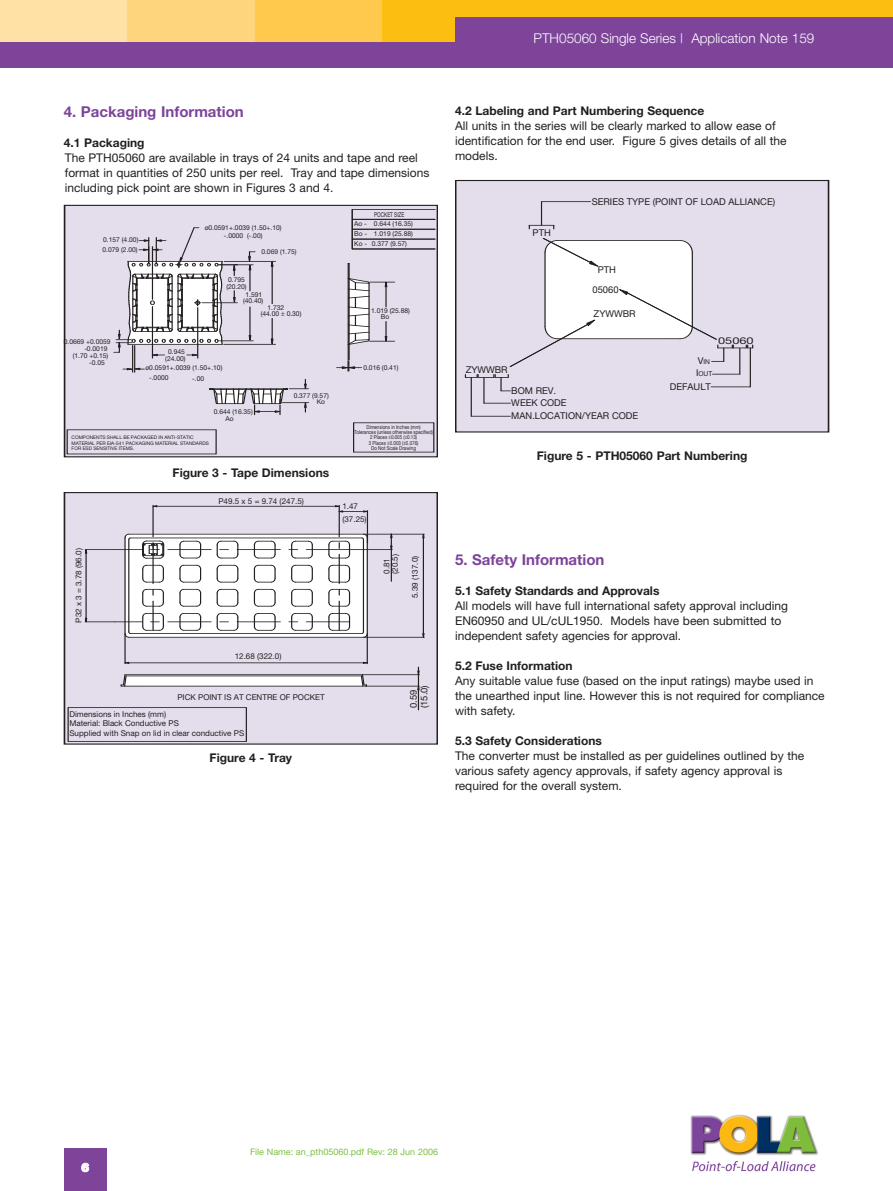
<style>
.page{position:relative;width:893px;height:1191px;background:#fff}
.page>*{position:absolute;margin:0;border:0;box-sizing:border-box;transform-origin:0 0}
.t1{font:700 15px "Helvetica Neue";color:#7d449a}
.t2{font:300 13.5px "Helvetica Neue";color:#fff}
.t3{font:12px/15px "Helvetica Neue";color:#231f20}
.t4{font:700 12px "Helvetica Neue";color:#231f20}
.t5{font:900 12px "Helvetica Neue";color:#fff}
.t6{font:9.45px/10.8px "Helvetica Neue";color:#231f20}
.t7{font:9.45px "Helvetica Neue";color:#231f20;scale:1.36 1}
.t8{font:9px "Helvetica Neue";color:#7bc142}
.t9{font:8.1px/9.4px "Helvetica Neue";color:#231f20}
.t10{font:6.75px/6.6px "Helvetica Neue";color:#231f20}
.t11{font:6.6px "Helvetica Neue";color:#231f20;scale:.71 1}
.t12{font:5.4px/5.4px "Helvetica Neue";color:#231f20;text-align:center;scale:.83 1}
.t13{font:4.8px "Helvetica Neue";color:#231f20}
.s1{font-size:9.45px}
</style>
<div class="page">
<div style="left:65px;top:205px;width:372px;height:252px;background:#e4ddec"></div>
<div style="left:64px;top:205px;width:374px;height:252px;border:1px solid #231f20"></div>
<hr style="left:352px;top:209px;width:83px;height:1px;background:#231f20">
<hr style="left:352px;top:209px;width:1px;height:40px;background:#231f20">
<hr style="left:352px;top:219px;width:83px;height:1px;background:#231f20">
<hr style="left:352px;top:229px;width:83px;height:1px;background:#231f20">
<hr style="left:352px;top:239px;width:83px;height:1px;background:#231f20">
<hr style="left:352px;top:249px;width:83px;height:1px;background:#231f20">
<svg style="left:209px;top:379px;width:100px;height:36px"></svg>
<svg style="left:337px;top:263px;width:58px;height:108px"></svg>
<hr style="left:224px;top:261px;width:51px;height:1px;background:#231f20">
<hr style="left:224px;top:344px;width:51px;height:1px;background:#231f20">
<hr style="left:272px;top:266px;width:1px;height:38px;background:#231f20">
<svg style="left:270px;top:261px;width:4px;height:6px"></svg>
<svg style="left:270px;top:318px;width:4px;height:26px"></svg>
<svg style="left:114px;top:227px;width:141px;height:145px"></svg>
<div style="left:64px;top:492px;width:373px;height:252px;background:#e4ddec"></div>
<div style="left:64px;top:492px;width:374px;height:252px;border:1px solid #231f20"></div>
<svg style="left:417px;top:667px;width:3px;height:43px"></svg>
<hr style="left:121px;top:686px;width:245px;height:1px;background:#231f20">
<svg style="left:121px;top:674px;width:246px;height:12px;background:#d9d8d9"></svg>
<hr style="left:363px;top:674px;width:56px;height:1px;background:#231f20">
<hr style="left:367px;top:686px;width:52px;height:1px;background:#231f20">
<div style="left:68px;top:707px;width:179px;height:34px;border:1px solid #231f20"></div>
<hr style="left:125px;top:634px;width:1px;height:30px;background:#231f20">
<hr style="left:367px;top:634px;width:1px;height:30px;background:#231f20">
<hr style="left:129px;top:662px;width:234px;height:1px;background:#231f20">
<svg style="left:124px;top:661px;width:6px;height:3px"></svg>
<svg style="left:362px;top:661px;width:6px;height:3px"></svg>
<hr style="left:364px;top:534px;width:60px;height:1px;background:#231f20">
<hr style="left:364px;top:637px;width:60px;height:1px;background:#231f20">
<hr style="left:423px;top:538px;width:1px;height:95px;background:#231f20">
<svg style="left:422px;top:533px;width:3px;height:5px"></svg>
<svg style="left:422px;top:633px;width:3px;height:5px"></svg>
<svg style="left:85px;top:505px;width:283px;height:133px"></svg>
<hr style="left:350px;top:549px;width:42px;height:1px;background:#231f20">
<hr style="left:391px;top:549px;width:1px;height:32px;background:#231f20">
<svg style="left:390px;top:533px;width:3px;height:17px"></svg>
<div style="left:456px;top:180px;width:372px;height:252px;background:#e4ddec"></div>
<div style="left:455px;top:180px;width:374px;height:252px;border:1px solid #231f20"></div>
<hr style="left:471px;top:377px;width:1px;height:39px;background:#231f20">
<hr style="left:471px;top:416px;width:39px;height:1px;background:#231f20">
<hr style="left:541px;top:201px;width:50px;height:1px;background:#231f20">
<svg style="left:529px;top:202px;width:25px;height:27px"></svg>
<svg style="left:465px;top:238px;width:288px;height:166px"></svg>
<div style="left:64px;top:1148px;width:42px;height:43px;background:#7d449a"></div>
<img style="left:690px;top:1114px;width:128px;height:58px">
<div style="left:0;top:0;width:128px;height:43px;background:#ffe1a5"></div>
<div style="left:128px;top:0;width:127px;height:43px;background:#fed57c"></div>
<div style="left:255px;top:0;width:128px;height:43px;background:#fec94d"></div>
<div style="left:383px;top:0;width:510px;height:43px;background:#fdbe12"></div>
<div style="left:455px;top:17px;width:438px;height:26px;background:#7d449a"></div>
<div style="left:0;top:43px;width:893px;height:25px;background:#7d449a"></div>
<p class="t2" style="left:534px;top:33px;width:282px">PTH05060 Single Series | Application Note 159</p>
<p class="t1" style="left:64px;top:106px;width:181px">4. Packaging Information</p>
<p class="t4" style="left:64px;top:138px;width:82px">4.1 Packaging</p>
<p class="t3" style="left:65px;top:151px;width:366px">The PTH05060 are available in trays of 24 units and tape and reel format in quantities of 250 units per reel. Tray and tape dimensions including pick point are shown in Figures 3 and 4.</p>
<p class="t10" style="left:103px;top:237px;width:37px">0.157 (4.00)</p>
<p class="t10" style="left:103px;top:247px;width:37px">0.079 (2.00)</p>
<p class="t10" style="left:209px;top:225px;width:75px">0.0591+.0039 (1.50+.10)</p>
<p class="t10" style="left:224px;top:233px;width:40px">-.0000 (-.00)</p>
<p class="t10" style="left:228px;top:277px;width:20px">0.795<br>20.20)</p>
<p class="t10" style="left:261px;top:248px;width:37px">0.069 (1.75)</p>
<p class="t10" style="left:243px;top:292px;width:22px;text-align:center">1.591 (40.40)</p>
<p class="t10" style="left:262px;top:304px;width:40px;text-indent:5px">1.732<br>44.00 0.30)</p>
<p class="t10" style="left:84px;top:339px;width:28px;text-indent:-21px">0.0669 +0.0059 -0.0019</p>
<p class="t10" style="left:168px;top:349px;width:18px">0.945</p>
<p class="t10" style="left:89px;top:353px;width:21px;text-indent:-16px">(1.70 +0.15) -0.05</p>
<p class="t10" style="left:165px;top:356px;width:22px">(24.00)</p>
<p class="t10" style="left:149px;top:365px;width:75px">0.0591+.0039 (1.50+.10)</p>
<p class="t10" style="left:149px;top:375px;width:21px">-.0000</p>
<p class="t10" style="left:192px;top:376px;width:13px">-.00</p>
<p class="t13" style="left:72px;top:436px;width:124px">COMPONENTS SHALL BE PACKAGED IN ANTI-STATIC</p>
<p class="t13" style="left:76px;top:441px;width:135px">ATERIAL PER EIA-541 PACKAGING MATERIAL STANDARDS</p>
<p class="t13" style="left:72px;top:447px;width:64px">FOR ESD SENSITIVE ITEMS.</p>
<p class="t10" style="left:218px;top:409px;width:37px">.644 (16.35)</p>
<p class="t10" style="left:226px;top:416px;width:10px">Ao</p>
<p class="t10" style="left:294px;top:393px;width:37px">0.377 (9.57)</p>
<p class="t10" style="left:317px;top:399px;width:6px">K</p>
<p class="t4" style="left:173px;top:468px;width:158px">Figure 3 - Tape Dimensions</p>
<p class="t9" style="left:218px;top:497px;width:87px">P49.5 x 5 = 9.74 (247.5)</p>
<p class="t11" style="left:377px;top:212px;width:40px">OCKET SIZE</p>
<p class="t10" style="left:354px;top:220px;width:60px;line-height:9.8px;text-align:justify">Ao - 0.644 (16.35)<br>Bo - 1.019 (25.88)<br>Ko - 0.377 (9.57)</p>
<p class="t10" style="left:371px;top:308px;width:40px">1.019 (25.88)</p>
<p class="t10" style="left:381px;top:314px;width:10px">Bo</p>
<p class="t10" style="left:363px;top:364px;width:37px">0.016 (0.41)</p>
<p class="t12" style="left:356px;top:424px;width:94px">imensions in Inches (mm)<br>olerances (unless otherwise spec ied)<br>2 Places 0.005 ( 0.13)<br>Places 0.003 ( 0.076)<br>Do Not Scale Drawing</p>
<p class="t9" style="left:342px;top:501px;width:26px;line-height:12.5px">1.47 (37.25)</p>
<p class="t9" style="left:75px;top:622px;width:76px;rotate:-90deg">P32 x 3 3 78 (96 0)</p>
<p class="t9" style="left:411px;top:598px;width:44px;rotate:-90deg">5 39 (137 0)</p>
<p class="t9" style="left:383px;top:574px;width:21px;line-height:8.6px;rotate:-90deg">0 81 (20 5)</p>
<p class="t9" style="left:239px;top:652px;width:44px">2.68 (322.0)</p>
<p class="t9" style="left:177px;top:693px;width:149px">PICK POINT IS AT CENTRE OF POCKET</p>
<p class="t9" style="left:69px;top:710px;width:176px">Dimensions in Inches (mm)<br>Material: Black Conductive PS<br>Supplied with Snap on lid in clear conductive PS</p>
<p class="t4" style="left:210px;top:753px;width:84px">Figure 4 - Tray</p>
<p class="t6" style="left:409px;top:708px;width:25px;rotate:-90deg">0 59 (15 0)</p>
<p class="t4" style="left:455px;top:106px;width:251px">4.2 Labeling and Part Numbering Sequence</p>
<p class="t3" style="left:455px;top:119px;width:333px">All units in the series will be clearly marked to allow ease of identification for the end user. Figure 5 gives details of all the models.</p>
<p class="t6" style="left:533px;top:229px;width:20px">PTH</p>
<p class="t6" style="left:466px;top:365px;width:44px">ZYWWBR</p>
<p class="t6" style="left:592px;top:197px;width:185px">SERIES TYPE (POINT OF LOAD ALLIANCE)</p>
<p class="t6" style="left:592px;top:260px;width:28px;line-height:20.4px;text-align:center">PTH<br>05060</p>
<p class="t6" style="left:594px;top:310px;width:44px">ZYWWBR</p>
<p class="t7" style="left:718px;top:338px;width:28px">05060</p>
<p class="t10" style="left:698px;top:356px;width:16px;line-height:12px"><span class="s1">V</span>IN<br>OUT</p>
<p class="t6" style="left:511px;top:386px;width:57px;line-height:11.9px">BOM REV.<br>WEEK CODE</p>
<p class="t6" style="left:511px;top:411px;width:128px">MAN.LOCATION/YEAR CODE</p>
<p class="t6" style="left:670px;top:382px;width:43px">DEFAULT</p>
<p class="t4" style="left:537px;top:451px;width:212px">Figure 5 - PTH05060 Part Numbering</p>
<p class="t1" style="left:455px;top:554px;width:151px">5. Safety Information</p>
<p class="t4" style="left:455px;top:586px;width:206px">5.1 Safety Standards and Approvals</p>
<p class="t3" style="left:455px;top:599px;width:335px">All models will have full international safety approval including<br>EN60950 and UL/cUL1950. Models have been submitted to independent safety agencies for approval.</p>
<p class="t4" style="left:455px;top:661px;width:119px">5.2 Fuse Information</p>
<p class="t3" style="left:455px;top:674px;width:371px">Any suitable value fuse (based on the input ratings) maybe used in the unearthed input line. However this is not required for compliance with safety.</p>
<p class="t4" style="left:455px;top:736px;width:148px">5.3 Safety Considerations</p>
<p class="t3" style="left:455px;top:749px;width:351px">The converter must be installed as per guidelines outlined by the various safety agency approvals, if safety agency approval is required for the overall system.</p>
<p class="t5" style="left:81px;top:1163px;width:10px">6</p>
<p class="t8" style="left:250px;top:1148px;width:189px">File Name: an_pth05060.pdf Rev: 28 Jun 2006</p>
</div>
